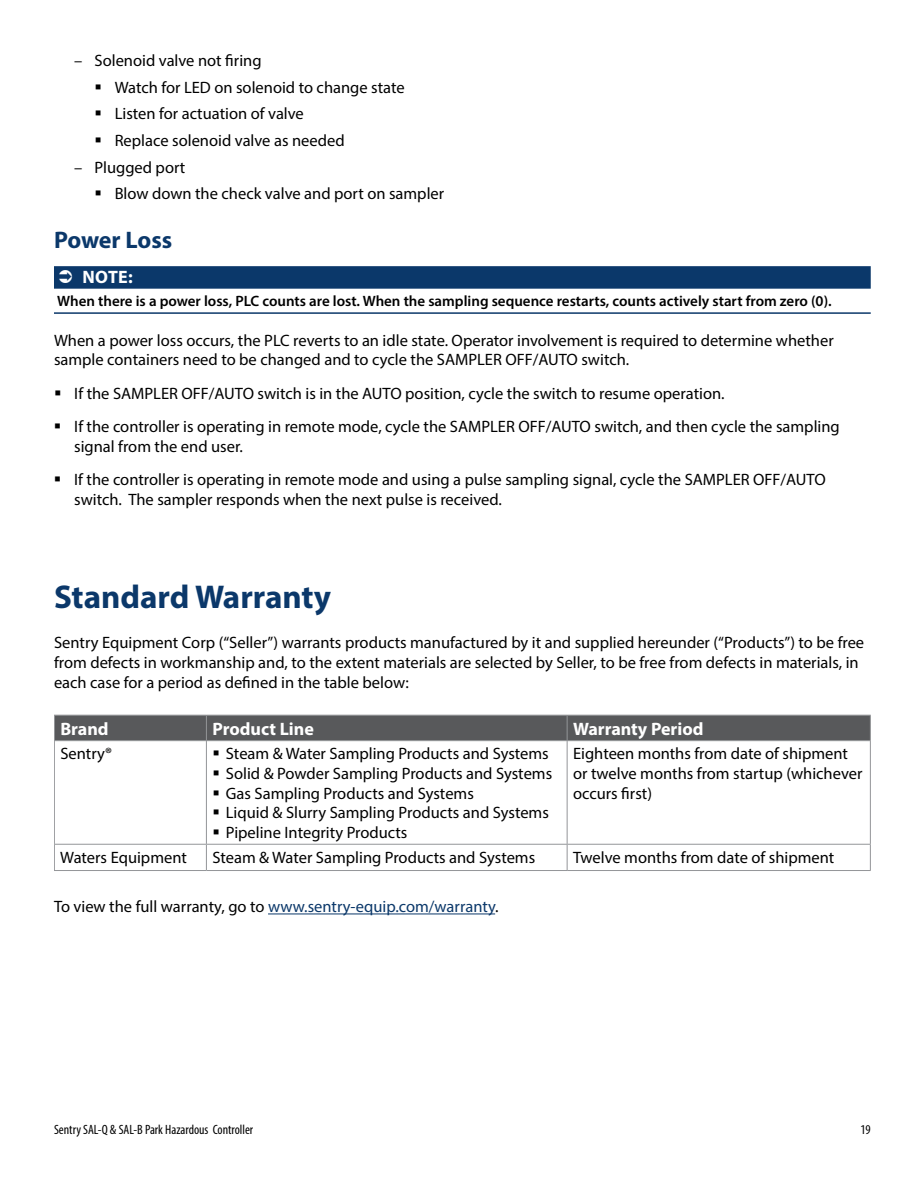
<style>
.page{position:relative;width:918px;height:1188px;background:#fff}
.page>*{position:absolute;margin:0;border:0;box-sizing:border-box;transform-origin:0 0}
.t1{font:700 33px "Myriad Pro";color:#0b386a}
.t2{font:700 24px "Myriad Pro";letter-spacing:-.01em;color:#0b386a}
.t3{font:700 18px "Myriad Pro";color:#fff}
.t4{font:16.5px/19.8px "Myriad Pro";color:#000}
.t5{font:16.5px "Myriad Pro";color:#0b386a}
.t6{font:600 15px "Myriad Pro";color:#000}
.t7{font:condensed 13.5px "Myriad Pro";color:#000}
.s1{color:#000}
</style>
<div class="page">
<div style="left:54px;top:266px;width:817px;height:23px;background:#0b386a"></div>
<hr style="left:54px;top:312px;width:817px;height:2px;background:#0b386a">
<hr style="left:268px;top:914px;width:227px;height:1px;background:#0b386a">
<hr style="left:206px;top:741px;width:1px;height:103px;background:#939598">
<hr style="left:567px;top:741px;width:1px;height:103px;background:#939598">
<hr style="left:54px;top:844px;width:152px;height:1px;background:#939598">
<hr style="left:206px;top:844px;width:361px;height:1px;background:#939598">
<svg style="left:206px;top:845px;width:1px;height:25px"></svg>
<hr style="left:567px;top:844px;width:304px;height:1px;background:#939598">
<svg style="left:567px;top:845px;width:1px;height:25px"></svg>
<div style="left:54px;top:715px;width:817px;height:25px;background:#58595b"></div>
<hr style="left:54px;top:740px;width:152px;height:1px;background:#939598">
<hr style="left:206px;top:740px;width:361px;height:1px;background:#939598">
<hr style="left:567px;top:740px;width:304px;height:1px;background:#939598">
<hr style="left:54px;top:741px;width:1px;height:103px;background:#939598">
<hr style="left:870px;top:741px;width:1px;height:103px;background:#939598">
<svg style="left:54px;top:845px;width:1px;height:25px"></svg>
<svg style="left:870px;top:845px;width:1px;height:25px"></svg>
<hr style="left:54px;top:870px;width:152px;height:1px;background:#939598">
<hr style="left:206px;top:870px;width:361px;height:1px;background:#939598">
<hr style="left:567px;top:870px;width:304px;height:1px;background:#939598">
<p class="t4" style="left:115px;top:47px;width:292px;line-height:26.5px;text-indent:-40px">– Solenoid valve not firing<br>Watch for LED on solenoid to change state<br>Listen for actuation of valve<br>Replace solenoid valve as needed</p>
<p class="t4" style="left:115px;top:154px;width:331px;line-height:26.5px;text-indent:-40px">– Plugged port<br>Blow down the check valve and port on sampler</p>
<h2 class="t2" style="left:54px;top:224px;width:120px">Power Loss</h2>
<p class="t3" style="left:82px;top:265px;width:52px">NOTE:</p>
<p class="t6" style="left:57px;top:291px;width:775px">When there is a power loss, PLC counts are lost. When the sampling sequence restarts, counts actively start from zero (0).</p>
<p class="t4" style="left:54px;top:330px;width:781px">When a power loss occurs, the PLC reverts to an idle state. Operator involvement is required to determine whether sample containers need to be changed and to cycle the SAMPLER OFF/AUTO switch.</p>
<p class="t4" style="left:74px;top:376px;width:767px;line-height:33.3px">If the SAMPLER OFF/AUTO switch is in the AUTO position, cycle the switch to resume operation.<br>If the controller is operating in remote mode, cycle the SAMPLER OFF/AUTO switch, and then cycle the sampling</p>
<p class="t4" style="left:74px;top:429px;width:753px;line-height:33.3px">signal from the end user.<br>If the controller is operating in remote mode and using a pulse sampling signal, cycle the SAMPLER OFF/AUTO</p>
<p class="t4" style="left:74px;top:489px;width:428px">switch. The sampler responds when the next pulse is received.</p>
<h1 class="t1" style="left:54px;top:576px;width:279px">Standard Warranty</h1>
<p class="t4" style="left:54px;top:633px;width:812px">Sentry Equipment Corp (“Seller”) warrants products manufactured by it and supplied hereunder (“Products”) to be free from defects in workmanship and, to the extent materials are selected by Seller, to be free from defects in materials, in each case for a period as defined in the table below:</p>
<p class="t3" style="left:60px;top:717px;width:50px">Brand</p>
<p class="t3" style="left:212px;top:717px;width:103px">Product Line</p>
<p class="t3" style="left:573px;top:717px;width:132px">Warranty Period</p>
<p class="t4" style="left:60px;top:743px;width:53px">Sentry®</p>
<p class="t4" style="left:226px;top:743px;width:328px">Steam &amp; Water Sampling Products and Systems Solid &amp; Powder Sampling Products and Systems Gas Sampling Products and Systems<br>Liquid &amp; Slurry Sampling Products and Systems Pipeline Integrity Products</p>
<p class="t4" style="left:573px;top:743px;width:291px">Eighteen months from date of shipment or twelve months from startup (whichever occurs first)</p>
<p class="t4" style="left:60px;top:847px;width:128px">Waters Equipment</p>
<p class="t4" style="left:212px;top:847px;width:324px">Steam &amp; Water Sampling Products and Systems</p>
<p class="t4" style="left:573px;top:847px;width:263px">Twelve months from date of shipment</p>
<p class="t5" style="left:54px;top:897px;width:446px"><span class="s1">To view the full warranty, go to</span> www .sentry-equip .com/warranty <span class="s1">.</span></p>
<p class="t7" style="left:54px;top:1122px;width:201px">Sentry SAL-Q &amp; SAL-B Park Hazardous Controller</p>
<p class="t7" style="left:860px;top:1122px;width:12px">19</p>
</div>
